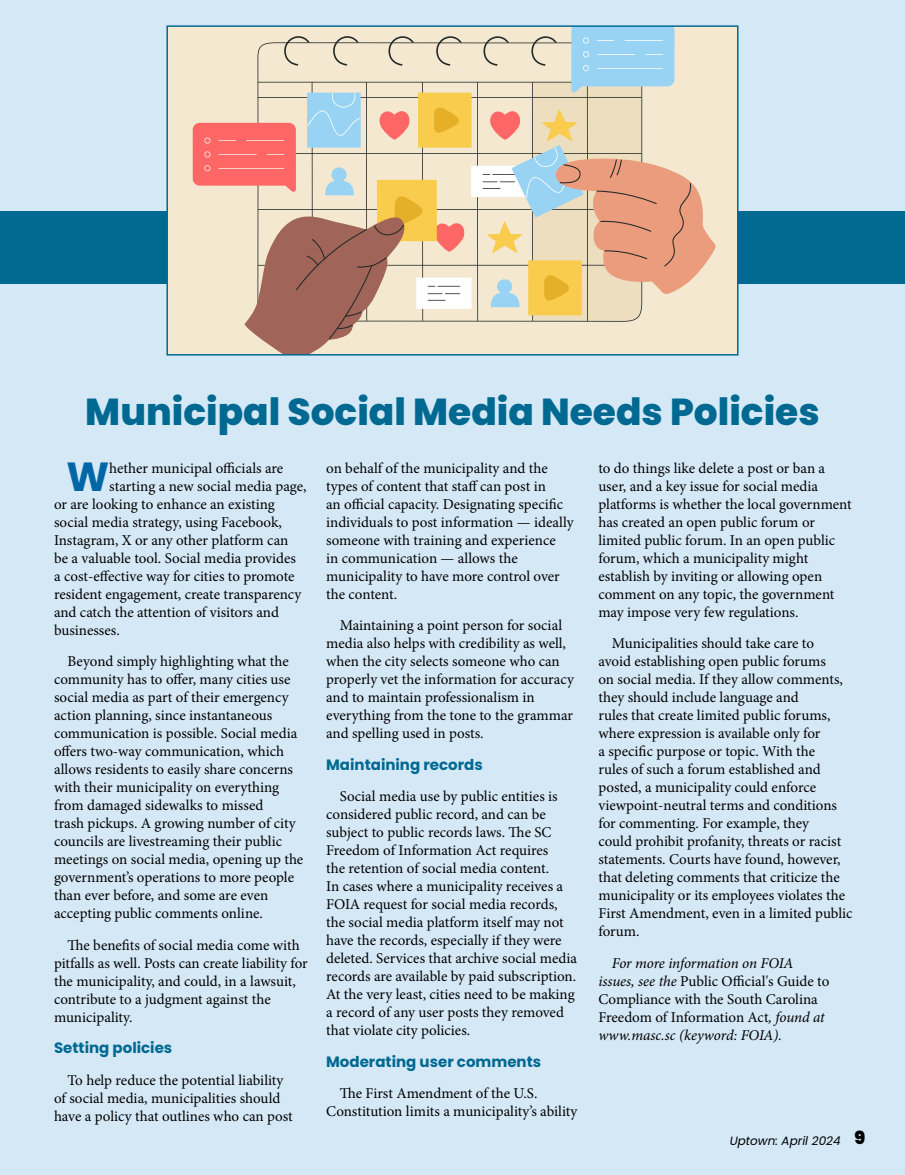
<style>
.page{position:relative;width:905px;height:1175px;background:#fff}
.page>*{position:absolute;margin:0;border:0;box-sizing:border-box;transform-origin:0 0}
.t1{font:700 40.65px "Poppins";color:#0067a6}
.t2{font:800 37.5px "Poppins";color:#006991}
.t3{font:15px/18px "Minion Pro";color:#000}
.t4{font:700 15px "Poppins";color:#006991}
.t5{font:italic 12px "Poppins";color:#000}
.s1{font-style:italic}
.s2{font-weight:900;font-style:normal;font-size:18px}
</style>
<div class="page">
<div style="left:0;top:0;width:904px;height:1174px;background:#d5e8f6"></div>
<div style="left:0;top:211px;width:904px;height:72px;background:#006991"></div>
<div style="left:167px;top:26px;width:569px;height:329px;background:#f4e9d0"></div>
<svg style="left:257px;top:42px;width:374px;height:280px"></svg>
<svg style="left:258px;top:82px;width:224px;height:239px"></svg>
<div style="left:471px;top:166px;width:55px;height:31px;background:#fff"></div>
<svg style="left:283px;top:36px;width:27px;height:30px"></svg>
<svg style="left:332px;top:36px;width:27px;height:30px"></svg>
<svg style="left:388px;top:36px;width:26px;height:30px"></svg>
<svg style="left:435px;top:36px;width:27px;height:30px"></svg>
<svg style="left:193px;top:93px;width:278px;height:259px"></svg>
<hr style="left:218px;top:154px;width:39px;height:1px;background:#f4ede4">
<hr style="left:218px;top:168px;width:66px;height:1px;background:#f4ede4">
<svg style="left:482px;top:28px;width:234px;height:293px"></svg>
<div style="left:166px;top:25px;width:572px;height:330px;border:2px solid #006991"></div>
<h2 class="t2" style="left:85px;top:390px;width:735px">Municipal Social Media Needs Policies</h2>
<h1 class="t1" style="left:66px;top:453px;width:44px">W</h1>
<p class="t3" style="left:109px;top:459px;width:175px">hether municipal officials are</p>
<p class="t3" style="left:109px;top:477px;width:199px">starting a new social media page,</p>
<p class="t3" style="left:54px;top:495px;width:222px">or are looking to enhance an existing</p>
<p class="t3" style="left:54px;top:513px;width:229px">social media strategy, using Facebook,</p>
<p class="t3" style="left:54px;top:531px;width:236px">Instagram, X or any other platform can</p>
<p class="t3" style="left:54px;top:549px;width:243px">be a valuable tool. Social media provides</p>
<p class="t3" style="left:54px;top:567px;width:242px">a cost-effective way for cities to promote</p>
<p class="t3" style="left:54px;top:585px;width:249px">resident engagement, create transparency</p>
<p class="t3" style="left:54px;top:603px;width:226px">and catch the attention of visitors and</p>
<p class="t3" style="left:54px;top:621px;width:67px">businesses.</p>
<p class="t3" style="left:54px;top:652px;width:251px;text-indent:14px">Beyond simply highlighting what the community has to offer, many cities use social media as part of their emergency action planning, since instantaneous communication is possible. Social media offers two-way communication, which allows residents to easily share concerns with their municipality on everything from damaged sidewalks to missed<br>trash pickups. A growing number of city councils are livestreaming their public meetings on social media, opening up the government’s operations to more people than ever before, and some are even accepting public comments online.</p>
<p class="t3" style="left:54px;top:936px;width:255px;text-indent:14px">The benefits of social media come with pitfalls as well. Posts can create liability for the municipality, and could, in a lawsuit, contribute to a judgment against the municipality.</p>
<p class="t4" style="left:54px;top:1039px;width:120px">Setting policies</p>
<p class="t3" style="left:54px;top:1071px;width:240px;text-indent:14px">To help reduce the potential liability of social media, municipalities should have a policy that outlines who can post</p>
<p class="t3" style="left:326px;top:459px;width:249px">on behalf of the municipality and the types of content that staff can post in<br>an official capacity. Designating specific individuals to post information — ideally someone with training and experience<br>in communication — allows the municipality to have more control over the content.</p>
<p class="t3" style="left:326px;top:616px;width:249px;text-indent:14px">Maintaining a point person for social media also helps with credibility as well, when the city selects someone who can properly vet the information for accuracy and to maintain professionalism in everything from the tone to the grammar and spelling used in posts.</p>
<p class="t4" style="left:326px;top:756px;width:158px">Maintaining records</p>
<p class="t3" style="left:326px;top:787px;width:252px;text-indent:14px">Social media use by public entities is considered public record, and can be subject to public records laws. The SC Freedom of Information Act requires<br>the retention of social media content.<br>In cases where a municipality receives a FOIA request for social media records, the social media platform itself may not have the records, especially if they were deleted. Services that archive social media records are available by paid subscription.<br>At the very least, cities need to be making a record of any user posts they removed that violate city policies.</p>
<p class="t4" style="left:326px;top:1053px;width:216px">Moderating user comments</p>
<p class="t3" style="left:326px;top:1084px;width:253px;text-indent:14px">The First Amendment of the U.S.<br>Constitution limits a municipality’s ability</p>
<p class="t3" style="left:598px;top:459px;width:255px">to do things like delete a post or ban a user, and a key issue for social media platforms is whether the local government has created an open public forum or limited public forum. In an open public forum, which a municipality might establish by inviting or allowing open comment on any topic, the government may impose very few regulations.</p>
<p class="t3" style="left:598px;top:634px;width:256px;text-indent:14px">Municipalities should take care to<br>avoid establishing open public forums<br>on social media. If they allow comments, they should include language and<br>rules that create limited public forums, where expression is available only for<br>a specific purpose or topic. With the<br>rules of such a forum established and posted, a municipality could enforce viewpoint-neutral terms and conditions for commenting. For example, they<br>could prohibit profanity, threats or racist statements. Courts have found, however, that deleting comments that criticize the municipality or its employees violates the First Amendment, even in a limited public forum.</p>
<p class="t3" style="left:598px;top:954px;width:232px;text-indent:14px"><span class="s1">For more information on FOIA issues, see the</span> Public Official's Guide to Compliance with the South Carolina Freedom of Information Act<span class="s1">, found at www.masc.sc (keyword: FOIA).</span></p>
<p class="t5" style="left:729px;top:1133px;width:137px">Uptown: April 2024 <span class="s2">9</span></p>
</div>
